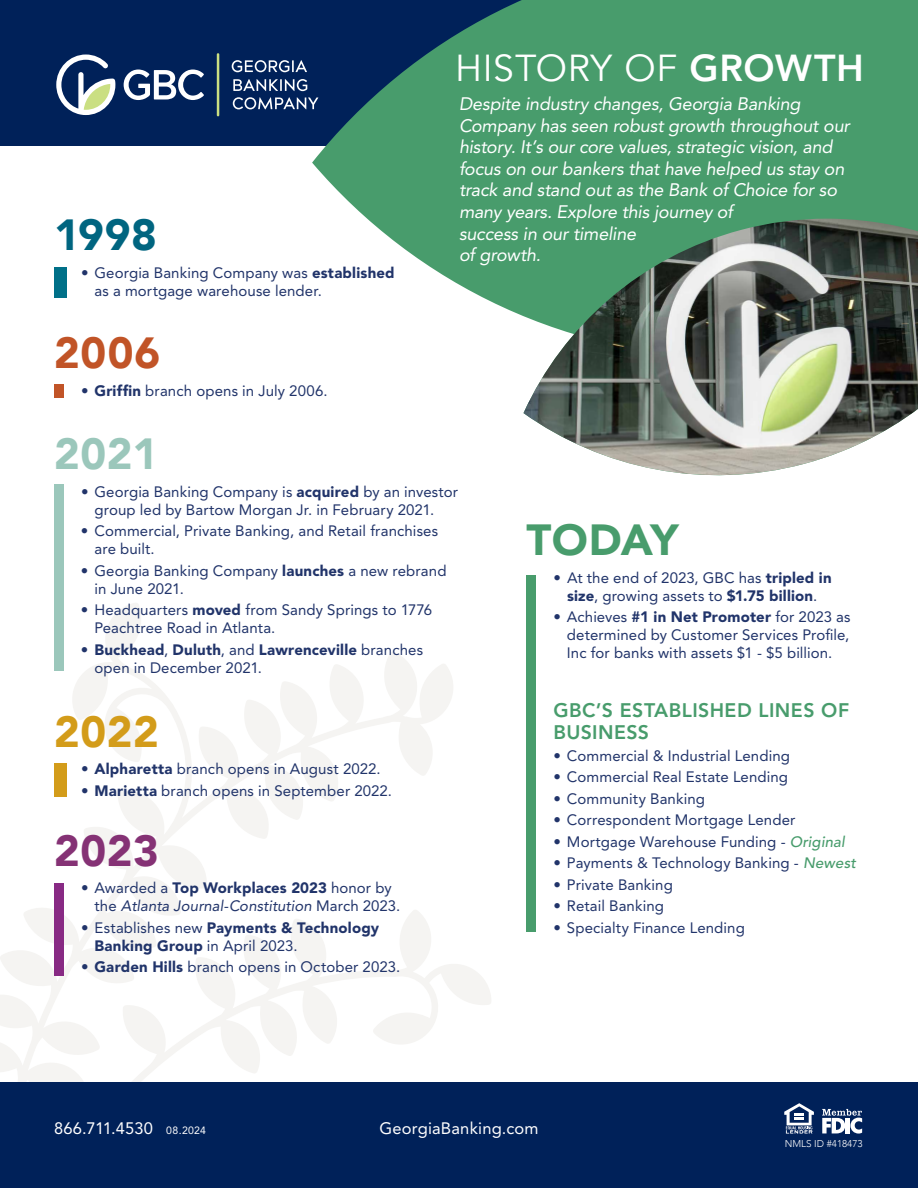
<style>
.page{position:relative;width:918px;height:1188px;background:#fff}
.page>*{position:absolute;margin:0;border:0;box-sizing:border-box;transform-origin:0 0}
.t1{font:900 43.5px "Avenir";letter-spacing:-.005em;color:#489c6c}
.t2{font:900 43.5px "Avenir";color:#006580}
.t3{font:900 43.5px "Avenir";color:#c15427}
.t4{font:900 43.5px "Avenir";color:#9bc7bb}
.t5{font:900 43.5px "Avenir";color:#d39c1a}
.t6{font:900 43.5px "Avenir";color:#853275}
.t7{font:37.5px "Avenir";letter-spacing:.015em;color:#fff}
.t8{font:800 19.5px/22.5px "Avenir LT Std";letter-spacing:.025em;color:#489c6c}
.t9{font:italic 18px/21.6px "Avenir LT Std";letter-spacing:-.01em;color:#fff}
.t10{font:16.5px "Avenir LT Std";letter-spacing:.015em;color:#fff}
.t11{font:15px/18px "Avenir LT Std";letter-spacing:.005em;color:#21346a}
.t12{font:900 15px/18px "Avenir LT Std";letter-spacing:.01em;color:#21346a}
.t13{font:300 9.9px "Avenir";color:#fff}
.s1{font-weight:800}
.s2{font-weight:900}
.s3{font-style:italic}
.s4{font-weight:400}
.s5{font-weight:500;font-style:italic;color:#489c6c}
.s6{font-size:10.5px}
</style>
<div class="page">
<svg style="left:0;top:602px;width:491px;height:480px"></svg>
<div style="left:0;top:1082px;width:918px;height:106px;background:#002159"></div>
<svg style="left:822px;top:1109px;width:40px;height:25px"></svg>
<hr style="left:846px;top:1118px;width:4px;height:15px;background:#fff">
<svg style="left:784px;top:1103px;width:30px;height:31px"></svg>
<div style="left:0;top:0;width:918px;height:146px;background:#002159"></div>
<svg style="left:56px;top:55px;width:59px;height:60px"></svg>
<svg style="left:124px;top:70px;width:80px;height:30px"></svg>
<hr style="left:217px;top:53px;width:2px;height:63px;background:#cadf82">
<svg style="left:232px;top:60px;width:75px;height:12px"></svg>
<svg style="left:233px;top:79px;width:74px;height:12px"></svg>
<svg style="left:233px;top:97px;width:79px;height:12px"></svg>
<svg style="left:312px;top:0;width:606px;height:317px;fill:#489c6c"></svg>
<div style="left:54px;top:267px;width:13px;height:31px;background:#007088"></div>
<div style="left:54px;top:385px;width:10px;height:13px;background:#c15427"></div>
<div style="left:54px;top:485px;width:9px;height:186px;background:#9bc7bb"></div>
<div style="left:54px;top:763px;width:13px;height:34px;background:#d39c1a"></div>
<div style="left:54px;top:883px;width:10px;height:93px;background:#882a84"></div>
<div style="left:526px;top:575px;width:10px;height:357px;background:#489c6c"></div>
<div style="left:524px;top:203px;width:394px;height:16px;background:#489c6c"></div>
<img style="left:524px;top:219px;width:394px;height:257px">
<h2 class="t7" style="left:455px;top:46px;width:410px">HISTORY OF <span class="s1">GROWTH</span></h2>
<p class="t9" style="left:459px;top:93px;width:392px">Despite industry changes, Georgia Banking Company has seen robust growth throughout our history. It’s our core values, strategic vision, and focus on our bankers that have helped us stay on track and stand out as the Bank of Choice for so many years. Explore this journey of<br>success in our timeline<br>of growth.</p>
<h1 class="t2" style="left:54px;top:198px;width:104px">1998</h1>
<p class="t11" style="left:94px;top:264px;width:302px;text-indent:-13px">• Georgia Banking Company was <span class="s2">established </span>as a mortgage warehouse lender.</p>
<h1 class="t3" style="left:54px;top:315px;width:108px">2006</h1>
<p class="t11" style="left:81px;top:382px;width:248px"><span class="s2">• Griffin</span> branch opens in July 2006.</p>
<h1 class="t4" style="left:54px;top:417px;width:106px">2021</h1>
<p class="t11" style="left:94px;top:483px;width:365px;text-indent:-13px">• Georgia Banking Company is <span class="s2">acquired</span> by an investor group led by Bartow Morgan Jr. in February 2021.</p>
<p class="t11" style="left:94px;top:522px;width:345px;text-indent:-14px">• Commercial, Private Banking, and Retail franchises are built.</p>
<p class="t11" style="left:94px;top:562px;width:354px;text-indent:-14px">• Georgia Banking Company <span class="s2">launches</span> a new rebrand in June 2021.</p>
<p class="t11" style="left:94px;top:601px;width:339px;text-indent:-14px">• Headquarters <span class="s2">moved</span> from Sandy Springs to 1776<br>Peachtree Road in Atlanta.</p>
<p class="t11" style="left:94px;top:641px;width:330px;text-indent:-13px"><span class="s2">• Buckhead</span>, <span class="s2">Duluth</span>, and <span class="s2">Lawrenceville</span> branches open in December 2021.</p>
<h1 class="t5" style="left:54px;top:694px;width:106px">2022</h1>
<p class="t11" style="left:81px;top:760px;width:301px"><span class="s2">• Alpharetta</span> branch opens in August 2022.</p>
<p class="t11" style="left:81px;top:781px;width:313px"><span class="s2">• Marietta</span> branch opens in September 2022.</p>
<h1 class="t6" style="left:54px;top:813px;width:106px">2023</h1>
<p class="t11" style="left:95px;top:879px;width:307px;text-indent:-14px">• Awarded a <span class="s2">Top Workplaces 2023</span> honor by the <span class="s3">Atlanta Journal-Constitution</span> March 2023.</p>
<p class="t12" style="left:95px;top:918px;width:286px;text-indent:-14px"><span class="s4">• Establishes new</span> Payments &amp; Technology<br>Banking Group <span class="s4">in April 2023.</span></p>
<p class="t11" style="left:81px;top:958px;width:321px"><span class="s2">• Garden Hills</span> branch opens in October 2023.</p>
<h1 class="t1" style="left:526px;top:503px;width:154px">TODAY</h1>
<p class="t11" style="left:554px;top:569px;width:280px;text-align:center">• At the end of 2023, GBC has <span class="s2">tripled in size</span>, growing assets to <span class="s2">$1.75 billion</span>.</p>
<p class="t11" style="left:567px;top:608px;width:285px;text-align:justify;text-indent:-14px">• Achieves <span class="s2">#1 in Net Promoter</span> for 2023 as determined by Customer Services Profile, Inc for banks with assets $1 - $5 billion.</p>
<h3 class="t8" style="left:553px;top:699px;width:297px">GBC’S ESTABLISHED LINES OF<br>BUSINESS</h3>
<p class="t11" style="left:553px;top:747px;width:238px">• Commercial &amp; Industrial Lending</p>
<p class="t11" style="left:553px;top:768px;width:236px">• Commercial Real Estate Lending</p>
<p class="t11" style="left:553px;top:790px;width:153px">• Community Banking</p>
<p class="t11" style="left:553px;top:811px;width:243px">• Correspondent Mortgage Lender</p>
<p class="t11" style="left:553px;top:833px;width:293px">• Mortgage Warehouse Funding - <span class="s5">Original</span></p>
<p class="t11" style="left:553px;top:854px;width:304px">• Payments &amp; Technology Banking - <span class="s5">Newest</span></p>
<p class="t11" style="left:553px;top:876px;width:121px">• Private Banking</p>
<p class="t11" style="left:553px;top:897px;width:112px">• Retail Banking</p>
<p class="t11" style="left:553px;top:919px;width:193px">• Specialty Finance Lending</p>
<p class="t10" style="left:54px;top:1119px;width:153px">866.711.4530 <span class="s6">08.2024</span></p>
<p class="t10" style="left:379px;top:1119px;width:161px">GeorgiaBanking.com</p>
<p class="t13" style="left:785px;top:1138px;width:79px">NMLS ID #418473</p>
</div>
